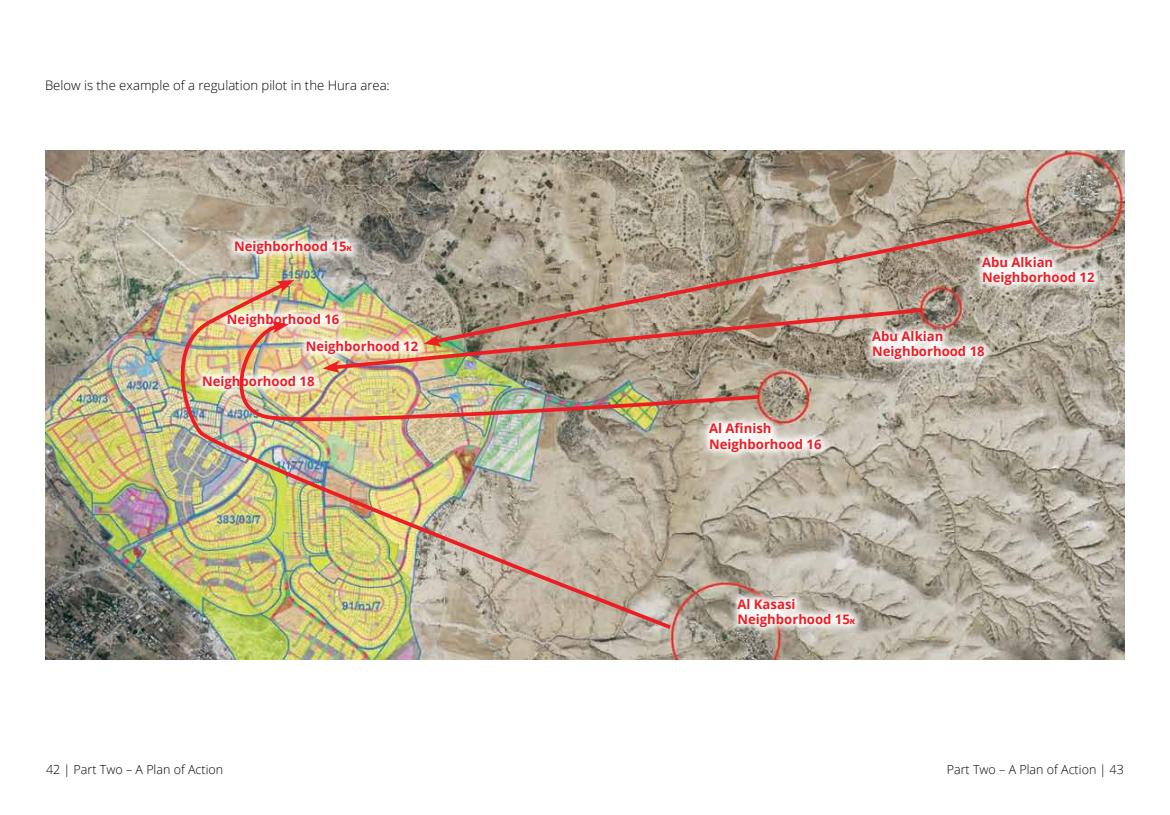
<style>
.page{position:relative;width:1170px;height:815px;background:#fff}
.page>*{position:absolute;margin:0;border:0;box-sizing:border-box;transform-origin:0 0}
.t1{font:700 13.12px/15.1px "Open Sans";color:#ed1d24}
.t2{font:300 13.12px "Open Sans";color:#000}
.t3{font:300 12.5px "Open Sans";color:#000}
.s1{font-family:"Win Soft Pro"}
</style>
<div class="page">
<img style="left:45px;top:150px;width:1079px;height:509px">
<svg style="left:1036px;top:247px;width:67px;height:47px"></svg>
<svg style="left:925px;top:346px;width:68px;height:23px"></svg>
<svg style="left:699px;top:414px;width:131px;height:47px"></svg>
<svg style="left:727px;top:590px;width:137px;height:46px"></svg>
<img style="left:225px;top:232px;width:136px;height:32px">
<svg style="left:429px;top:217px;width:607px;height:129px;background:#ae9e8d"></svg>
<svg style="left:673px;top:306px;width:252px;height:66px;background:#b09d8e"></svg>
<svg style="left:673px;top:322px;width:89px;height:107px;background:#ad9483"></svg>
<img style="left:167px;top:281px;width:506px;height:350px">
<svg style="left:276px;top:280px;width:18px;height:13px"></svg>
<p class="t2" style="left:45px;top:76px;width:346px">Below is the example of a regulation pilot in the Hura area:</p>
<p class="t1" style="left:234px;top:238px;width:119px">Neighborhood 15<span class="s1">א</span></p>
<p class="t1" style="left:227px;top:311px;width:114px">Neighborhood 16</p>
<p class="t1" style="left:306px;top:338px;width:114px">Neighborhood 12</p>
<p class="t1" style="left:202px;top:373px;width:114px">Neighborhood 18</p>
<p class="t1" style="left:709px;top:421px;width:114px">Al Afinish<br>Neighborhood 16</p>
<p class="t1" style="left:981px;top:254px;width:114px">Abu Alkian<br>Neighborhood 12</p>
<p class="t1" style="left:872px;top:329px;width:114px">Abu Alkian<br>Neighborhood 18</p>
<p class="t1" style="left:737px;top:596px;width:119px">Al Kasasi<br>Neighborhood 15<span class="s1">א</span></p>
<p class="t3" style="left:46px;top:761px;width:179px">42 | Part Two – A Plan of Action</p>
<p class="t3" style="left:946px;top:761px;width:179px">Part Two – A Plan of Action | 43</p>
</div>
